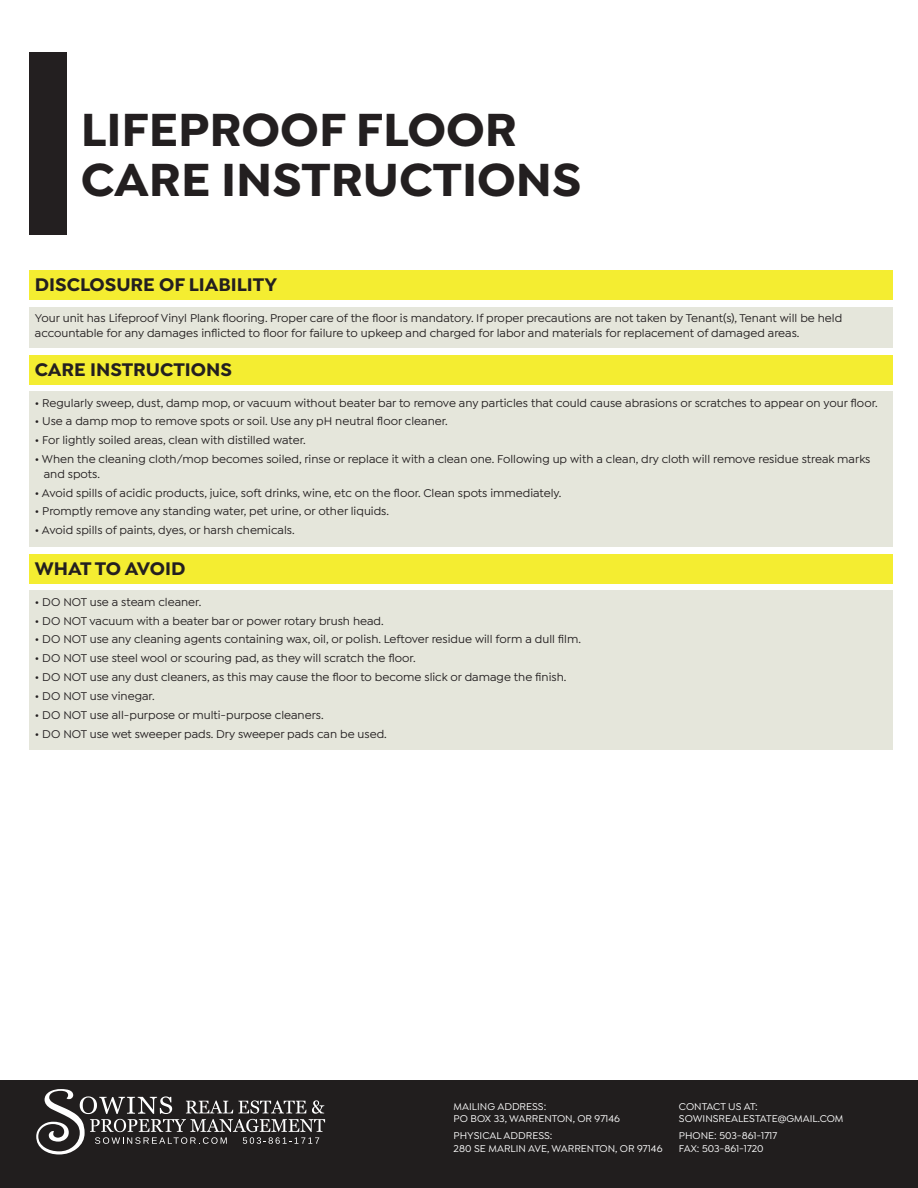
<style>
.page{position:relative;width:918px;height:1188px;background:#fff}
.page>*{position:absolute;margin:0;border:0;box-sizing:border-box;transform-origin:0 0}
.t1{font:700 49.5px/49.5px "Isidora Sans";color:#231f20}
.t2{font:700 19.5px "Isidora Sans";color:#231f20}
.t3{font:500 12px/14.4px "Isidora Sans";color:#231f20}
.t4{font:500 10.5px/12.6px "Isidora Sans";color:#fff}
</style>
<div class="page">
<div style="left:30px;top:307px;width:863px;height:41px;background:#e5e6db"></div>
<div style="left:0;top:1080px;width:918px;height:108px;background:#211e1e"></div>
<div style="left:29px;top:52px;width:38px;height:183px;background:#231f20"></div>
<svg style="left:36px;top:1089px;width:289px;height:65px"></svg>
<div style="left:29px;top:271px;width:864px;height:29px;background:#f4ed31"></div>
<div style="left:30px;top:392px;width:863px;height:155px;background:#e5e6db"></div>
<div style="left:29px;top:355px;width:864px;height:29px;background:#f4ed31"></div>
<div style="left:30px;top:591px;width:863px;height:159px;background:#e5e6db"></div>
<div style="left:29px;top:554px;width:864px;height:29px;background:#f4ed31"></div>
<h1 class="t1" style="left:81px;top:105px;width:502px">LIFEPROOF FLOOR<br>CARE INSTRUCTIONS</h1>
<h2 class="t2" style="left:35px;top:273px;width:244px">DISCLOSURE OF LIABILITY</h2>
<p class="t3" style="left:35px;top:311px;width:809px">Your unit has Lifeproof Vinyl Plank flooring. Proper care of the floor is mandatory. If proper precautions are not taken by Tenant(s), Tenant will be held accountable for any damages inflicted to floor for failure to upkeep and charged for labor and materials for replacement of damaged areas.</p>
<h2 class="t2" style="left:35px;top:357px;width:199px">CARE INSTRUCTIONS</h2>
<p class="t3" style="left:35px;top:395px;width:844px">• Regularly sweep, dust, damp mop, or vacuum without beater bar to remove any particles that could cause abrasions or scratches to appear on your floor.</p>
<p class="t3" style="left:35px;top:414px;width:415px">• Use a damp mop to remove spots or soil. Use any pH neutral floor cleaner.</p>
<p class="t3" style="left:35px;top:433px;width:272px">• For lightly soiled areas, clean with distilled water.</p>
<p class="t3" style="left:44px;top:452px;width:828px;text-indent:-9px">• When the cleaning cloth/mop becomes soiled, rinse or replace it with a clean one. Following up with a clean, dry cloth will remove residue streak marks and spots.</p>
<p class="t3" style="left:35px;top:485px;width:528px">• Avoid spills of acidic products, juice, soft drinks, wine, etc on the floor. Clean spots immediately.</p>
<p class="t3" style="left:35px;top:504px;width:356px">• Promptly remove any standing water, pet urine, or other liquids.</p>
<p class="t3" style="left:35px;top:523px;width:261px">• Avoid spills of paints, dyes, or harsh chemicals.</p>
<h2 class="t2" style="left:35px;top:556px;width:152px">WHAT TO AVOID</h2>
<p class="t3" style="left:35px;top:595px;width:168px">• DO NOT use a steam cleaner.</p>
<p class="t3" style="left:35px;top:613px;width:350px">• DO NOT vacuum with a beater bar or power rotary brush head.</p>
<p class="t3" style="left:35px;top:632px;width:548px">• DO NOT use any cleaning agents containing wax, oil, or polish. Leftover residue will form a dull film.</p>
<p class="t3" style="left:35px;top:651px;width:382px">• DO NOT use steel wool or scouring pad, as they will scratch the floor.</p>
<p class="t3" style="left:35px;top:670px;width:533px">• DO NOT use any dust cleaners, as this may cause the floor to become slick or damage the finish.</p>
<p class="t3" style="left:35px;top:689px;width:121px">• DO NOT use vinegar.</p>
<p class="t3" style="left:35px;top:708px;width:290px">• DO NOT use all-purpose or multi-purpose cleaners.</p>
<p class="t3" style="left:35px;top:727px;width:353px">• DO NOT use wet sweeper pads. Dry sweeper pads can be used.</p>
<p class="t4" style="left:454px;top:1100px;width:168px">MAILING ADDRESS:<br>PO BOX 33, WARRENTON, OR 97146</p>
<p class="t4" style="left:454px;top:1130px;width:210px">PHYSICAL ADDRESS:<br>280 SE MARLIN AVE, WARRENTON, OR 97146</p>
<p class="t4" style="left:679px;top:1100px;width:166px">CONTACT US AT:<br>SOWINSREALESTATE@GMAIL.COM</p>
<p class="t4" style="left:679px;top:1130px;width:100px">PHONE: 503-861-1717<br>FAX: 503-861-1720</p>
</div>
